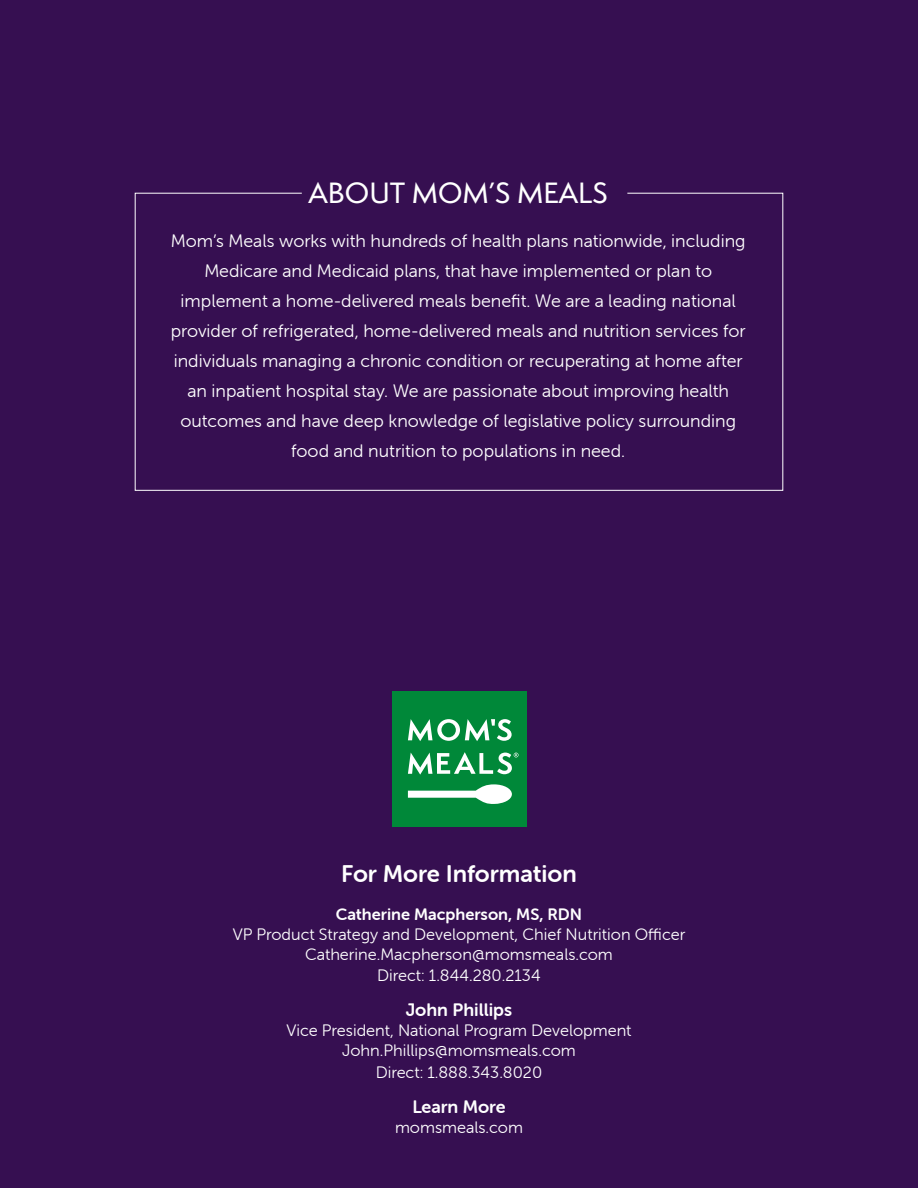
<style>
.page{position:relative;width:918px;height:1188px;background:#360f51}
.page>*{position:absolute;margin:0;border:0;box-sizing:border-box;transform-origin:0 0}
.t1{font:500 27px "Semplicita Pro";color:#fff}
.t2{font:24px "Museo Sans Rounded 700";color:#fff}
.t3{font:18px/30px "Museo Sans Rounded 300";color:#fff;text-align:center}
.t4{font:18px "Museo Sans Rounded 700";color:#fff}
.t5{font:16.5px/19.8px "Museo Sans Rounded 300";color:#fff;text-align:center}
.s1{font-family:"Museo Sans Rounded 700"}
</style>
<div class="page">
<div style="left:392px;top:691px;width:134px;height:135px;background:#008839"></div>
<svg style="left:408px;top:784px;width:104px;height:20px"></svg>
<svg style="left:408px;top:719px;width:104px;height:22px"></svg>
<svg style="left:408px;top:752px;width:110px;height:23px"></svg>
<svg style="left:134px;top:192px;width:650px;height:299px"></svg>
<p class="t1" style="left:309px;top:174px;width:301px">ABOUT MOM’S MEALS</p>
<p class="t3" style="left:171px;top:226px;width:576px">Mom’s Meals works with hundreds of health plans nationwide, including<br>Medicare and Medicaid plans, that have implemented or plan to</p>
<p class="t3" style="left:171px;top:286px;width:576px">implement a home-delivered meals benefit. We are a leading national provider of refrigerated, home-delivered meals and nutrition services for individuals managing a chronic condition or recuperating at home after an inpatient hospital stay. We are passionate about improving health</p>
<p class="t3" style="left:180px;top:406px;width:557px">outcomes and have deep knowledge of legislative policy surrounding food and nutrition to populations in need.</p>
<p class="t2" style="left:341px;top:860px;width:237px">For More Information</p>
<p class="t5" style="left:233px;top:905px;width:454px"><span class="s1">Catherine Macpherson, MS, RDN<br></span>VP Product Strategy and Development, Chief Nutrition Officer<br>Catherine.Macpherson@momsmeals.com</p>
<p class="t5" style="left:377px;top:966px;width:165px">Direct: 1.844.280.2134</p>
<p class="t4" style="left:406px;top:1000px;width:108px">John Phillips</p>
<p class="t5" style="left:286px;top:1021px;width:347px">Vice President, National Program Development<br>John.Phillips@momsmeals.com</p>
<p class="t5" style="left:376px;top:1062px;width:168px">Direct: 1.888.343.8020</p>
<p class="t4" style="left:412px;top:1096px;width:95px">Learn More</p>
<p class="t5" style="left:395px;top:1117px;width:129px">momsmeals.com</p>
</div>
